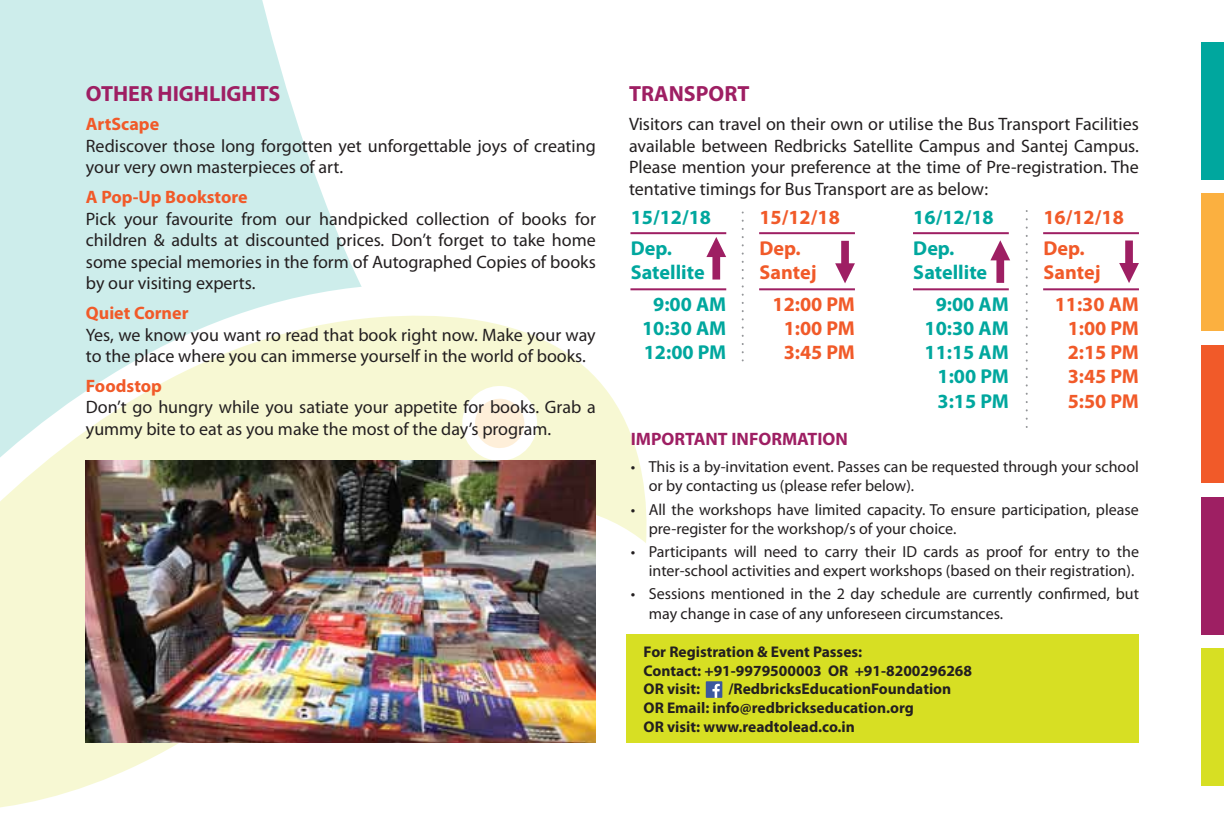
<style>
.page{position:relative;width:1224px;height:828px;background:#fff}
.page>*{position:absolute;margin:0;border:0;box-sizing:border-box;transform-origin:0 0}
.t1{font:700 22px "Myriad Pro";color:#9e1f63}
.t2{font:700 20.2px/31.4px "Myriad Pro";color:#00a79e}
.t3{font:700 20.2px/31.4px "Myriad Pro";color:#f15a29}
.t4{font:18px/21.6px "Myriad Pro";color:#231f20}
.t5{font:700 18px "Myriad Pro";color:#f15a29}
.t6{font:700 18px "Myriad Pro";color:#9e1f63}
.t7{font:16px/19.2px "Myriad Pro";color:#231f20}
.t8{font:700 15.6px/18.6px "Myriad Pro";color:#231f20}
</style>
<div class="page">
<svg style="left:0;top:0;width:356px;height:275px;background:#d4efed"></svg>
<svg style="left:0;top:283px;width:679px;height:525px"></svg>
<svg style="left:460px;top:384px;width:79px;height:76px"></svg>
<hr style="left:630px;top:232px;width:96px;height:2px;background:#9e1f63">
<hr style="left:630px;top:288px;width:96px;height:2px;background:#9e1f63">
<hr style="left:759px;top:232px;width:96px;height:2px;background:#9e1f63">
<hr style="left:759px;top:288px;width:96px;height:2px;background:#9e1f63">
<svg style="left:706px;top:237px;width:20px;height:43px"></svg>
<svg style="left:835px;top:241px;width:20px;height:42px"></svg>
<svg style="left:742px;top:221px;width:2px;height:140px"></svg>
<hr style="left:913px;top:232px;width:96px;height:2px;background:#9e1f63">
<hr style="left:913px;top:288px;width:96px;height:2px;background:#9e1f63">
<hr style="left:1043px;top:232px;width:96px;height:2px;background:#9e1f63">
<hr style="left:1043px;top:288px;width:96px;height:2px;background:#9e1f63">
<svg style="left:990px;top:240px;width:20px;height:43px"></svg>
<svg style="left:1119px;top:241px;width:20px;height:42px"></svg>
<svg style="left:1026px;top:219px;width:2px;height:209px"></svg>
<div style="left:1201px;top:42px;width:23px;height:138px;background:#00a79e"></div>
<div style="left:1201px;top:193px;width:23px;height:138px;background:#fbb040"></div>
<div style="left:1201px;top:345px;width:23px;height:138px;background:#f15a29"></div>
<div style="left:1201px;top:497px;width:23px;height:138px;background:#9e1f63"></div>
<div style="left:1201px;top:648px;width:23px;height:138px;background:#d7df23"></div>
<div style="left:627px;top:635px;width:512px;height:108px;background:#d7df23"></div>
<svg style="left:706px;top:681px;width:16px;height:17px"></svg>
<img style="left:86px;top:460px;width:510px;height:283px">
<p class="t1" style="left:86px;top:79px;width:196px">OTHER HIGHLIGHTS</p>
<p class="t5" style="left:86px;top:112px;width:75px">ArtScape</p>
<p class="t4" style="left:86px;top:135px;width:511px">Rediscover those long forgotten yet unforgettable joys of creating your very own masterpieces of art.</p>
<p class="t5" style="left:86px;top:185px;width:163px">A Pop-Up Bookstore</p>
<p class="t4" style="left:86px;top:208px;width:511px;text-align:justify">Pick your favourite from our handpicked collection of books for children &amp; adults at discounted prices. Don’t forget to take home some special memories in the form of Autographed Copies of books by our visiting experts.</p>
<p class="t5" style="left:86px;top:301px;width:104px">Quiet Corner</p>
<p class="t4" style="left:86px;top:324px;width:511px">Yes, we know you want ro read that book right now. Make your way to the place where you can immerse yourself in the world of books.</p>
<p class="t5" style="left:86px;top:374px;width:78px">Foodstop</p>
<p class="t4" style="left:86px;top:396px;width:511px">Don’t go hungry while you satiate your appetite for books. Grab a yummy bite to eat as you make the most of the day’s program.</p>
<p class="t1" style="left:629px;top:79px;width:122px">TRANSPORT</p>
<p class="t4" style="left:629px;top:113px;width:511px;text-align:justify">Visitors can travel on their own or utilise the Bus Transport Facilities available between Redbricks Satellite Campus and Santej Campus.<br>Please mention your preference at the time of Pre-registration. The tentative timings for Bus Transport are as below:</p>
<p class="t2" style="left:631px;top:201px;width:82px">15/12/18<br>Dep.</p>
<p class="t2" style="left:653px;top:256px;width:75px;text-indent:-22px">Satellite<br>9:00 AM</p>
<p class="t2" style="left:642px;top:316px;width:86px;line-height:24.2px">10:30 AM<br>12:00 PM</p>
<p class="t2" style="left:913px;top:201px;width:82px">16/12/18<br>Dep.</p>
<p class="t2" style="left:936px;top:256px;width:75px;text-indent:-22px">Satellite<br>9:00 AM</p>
<p class="t2" style="left:925px;top:316px;width:86px;line-height:24.2px;text-align:right">10:30 AM<br>11:15 AM<br>1:00 PM<br>3:15 PM</p>
<p class="t3" style="left:1043px;top:201px;width:82px">16/12/18<br>Dep.</p>
<p class="t3" style="left:1055px;top:256px;width:86px;text-indent:-11px">Santej<br>11:30 AM</p>
<p class="t3" style="left:1068px;top:316px;width:73px;line-height:24.2px;text-align:justify">1:00 PM 2:15 PM 3:45 PM 5:50 PM</p>
<p class="t3" style="left:759px;top:201px;width:82px">15/12/18<br>Dep.</p>
<p class="t3" style="left:772px;top:256px;width:84px;text-indent:-13px">Santej<br>12:00 PM</p>
<p class="t3" style="left:784px;top:316px;width:73px;line-height:24.2px">1:00 PM<br>3:45 PM</p>
<p class="t6" style="left:631px;top:427px;width:219px">IMPORTANT INFORMATION</p>
<p class="t7" style="left:649px;top:457px;width:492px;text-indent:-18px">• This is a by-invitation event. Passes can be requested through your school or by contacting us (please refer below).</p>
<p class="t7" style="left:649px;top:499px;width:492px;text-indent:-18px">• All the workshops have limited capacity. To ensure participation, please pre-register for the workshop/s of your choice.</p>
<p class="t7" style="left:631px;top:542px;width:510px;text-align:right">• Participants will need to carry their ID cards as proof for entry to the inter-school activities and expert workshops (based on their registration).</p>
<p class="t7" style="left:649px;top:584px;width:492px;text-indent:-18px">• Sessions mentioned in the 2 day schedule are currently confirmed, but may change in case of any unforeseen circumstances.</p>
<p class="t8" style="left:644px;top:642px;width:330px">For Registration &amp; Event Passes:<br>Contact: +91-9979500003 OR +91-8200296268<br>OR visit:</p>
<p class="t8" style="left:644px;top:679px;width:309px;text-indent:85px">/RedbricksEducationFoundation<br>OR Email: info@redbrickseducation.org<br>OR visit: www.readtolead.co.in</p>
</div>
